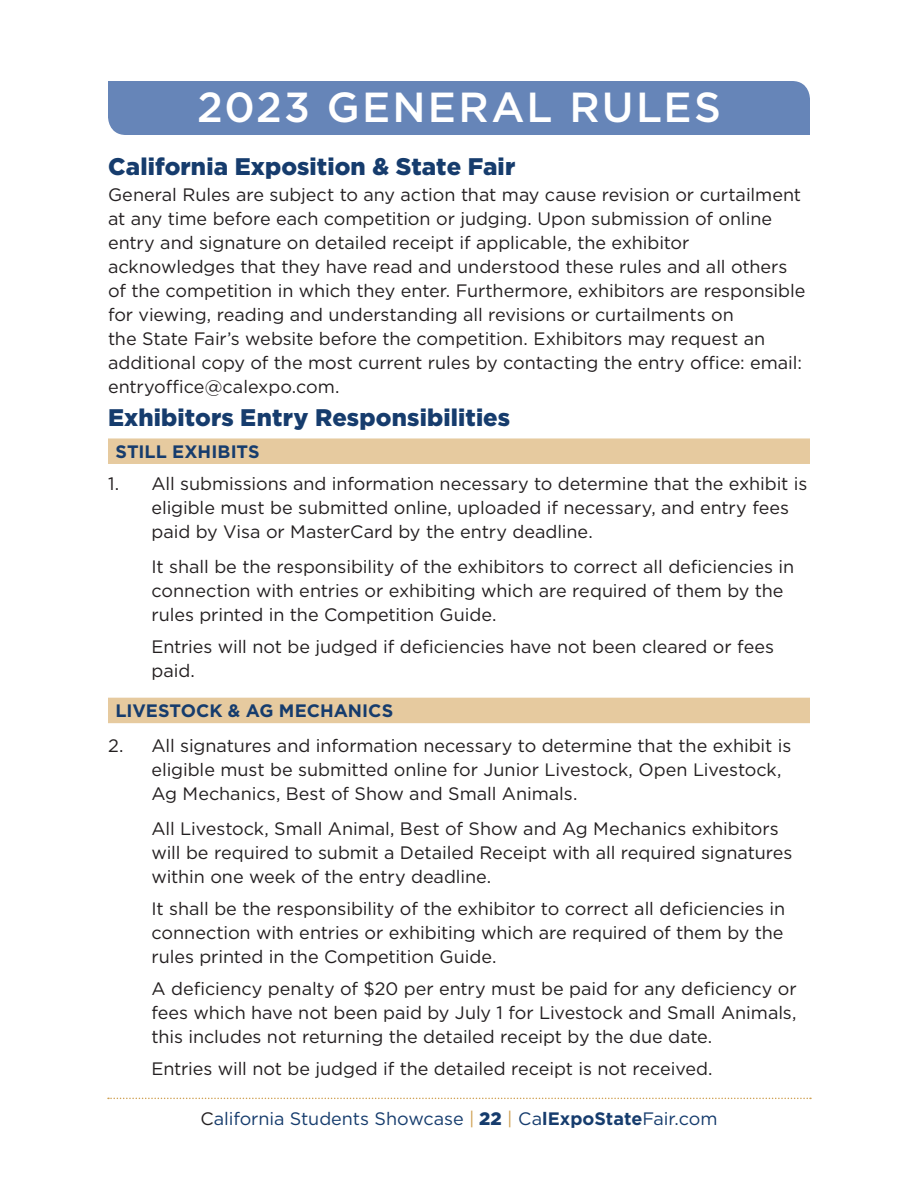
<style>
.page{position:relative;width:918px;height:1188px;background:#fff}
.page>*{position:absolute;margin:0;border:0;box-sizing:border-box;transform-origin:0 0}
.t1{font:500 42px "Gotham";letter-spacing:.055em;color:#fff}
.subheader{font:900 24px "Gotham";letter-spacing:.005em;color:#163c6d}
.Body_Text{font:18px/24px "Gotham";letter-spacing:-.005em;color:#231f20}
.item_no{font:18px/24px "Gotham";letter-spacing:-.005em;color:#231f20}
.t2{font:18px "Gotham";letter-spacing:-.005em;color:#163c6d}
.subheader_2{font:700 18px "Gotham";color:#163c6d}
.s1{color:#231f20}
.s2{color:#cfa052}
.s3{font-weight:900}
.s4{font-weight:700}
</style>
<div class="page">
<svg style="left:108px;top:1098px;width:703px;height:1px"></svg>
<div style="left:108px;top:81px;width:702px;height:54px;background:#6685b8"></div>
<div style="left:108px;top:438px;width:702px;height:26px;background:#e6ca9f"></div>
<div style="left:108px;top:698px;width:702px;height:25px;background:#e6ca9f"></div>
<p class="t1" style="left:197px;top:80px;width:525px">2023 GENERAL RULES</p>
<p class="subheader" style="left:108px;top:150px;width:409px">California Exposition &amp; State Fair</p>
<p class="Body_Text" style="left:108px;top:183px;width:699px">General Rules are subject to any action that may cause revision or curtailment at any time before each competition or judging. Upon submission of online entry and signature on detailed receipt if applicable, the exhibitor acknowledges that they have read and understood these rules and all others of the competition in which they enter. Furthermore, exhibitors are responsible for viewing, reading and understanding all revisions or curtailments on<br>the State Fair’s website before the competition. Exhibitors may request an additional copy of the most current rules by contacting the entry office: email: entryoffice@calexpo.com.</p>
<p class="subheader" style="left:108px;top:401px;width:404px">Exhibitors Entry Responsibilities</p>
<p class="subheader_2" style="left:116px;top:440px;width:146px">STILL EXHIBITS</p>
<p class="Body_Text" style="left:152px;top:471px;width:657px;text-indent:-44px">1. All submissions and information necessary to determine that the exhibit is eligible must be submitted online, uploaded if necessary, and entry fees paid by Visa or MasterCard by the entry deadline.</p>
<p class="item_no" style="left:152px;top:554px;width:644px">It shall be the responsibility of the exhibitors to correct all deficiencies in connection with entries or exhibiting which are required of them by the rules printed in the Competition Guide.</p>
<p class="item_no" style="left:152px;top:634px;width:624px">Entries will not be judged if deficiencies have not been cleared or fees paid.</p>
<p class="subheader_2" style="left:116px;top:699px;width:279px">LIVESTOCK &amp; AG MECHANICS</p>
<p class="Body_Text" style="left:152px;top:733px;width:641px;text-indent:-44px">2. All signatures and information necessary to determine that the exhibit is eligible must be submitted online for Junior Livestock, Open Livestock,<br>Ag Mechanics, Best of Show and Small Animals.</p>
<p class="item_no" style="left:152px;top:816px;width:642px">All Livestock, Small Animal, Best of Show and Ag Mechanics exhibitors will be required to submit a Detailed Receipt with all required signatures within one week of the entry deadline.</p>
<p class="item_no" style="left:152px;top:896px;width:635px;text-align:justify">It shall be the responsibility of the exhibitor to correct all deficiencies in connection with entries or exhibiting which are required of them by the rules printed in the Competition Guide.</p>
<p class="item_no" style="left:152px;top:976px;width:647px;text-align:justify">A deficiency penalty of $20 per entry must be paid for any deficiency or fees which have not been paid by July 1 for Livestock and Small Animals, this includes not returning the detailed receipt by the due date.</p>
<p class="item_no" style="left:152px;top:1056px;width:563px">Entries will not be judged if the detailed receipt is not received.</p>
<p class="t2" style="left:200px;top:1107px;width:519px"><span class="s1">C</span>alifornia Students Showcase <span class="s2">|</span> <span class="s3">22</span> <span class="s2">|</span> Ca<span class="s4">lExpoState</span>Fair.com</p>
</div>
